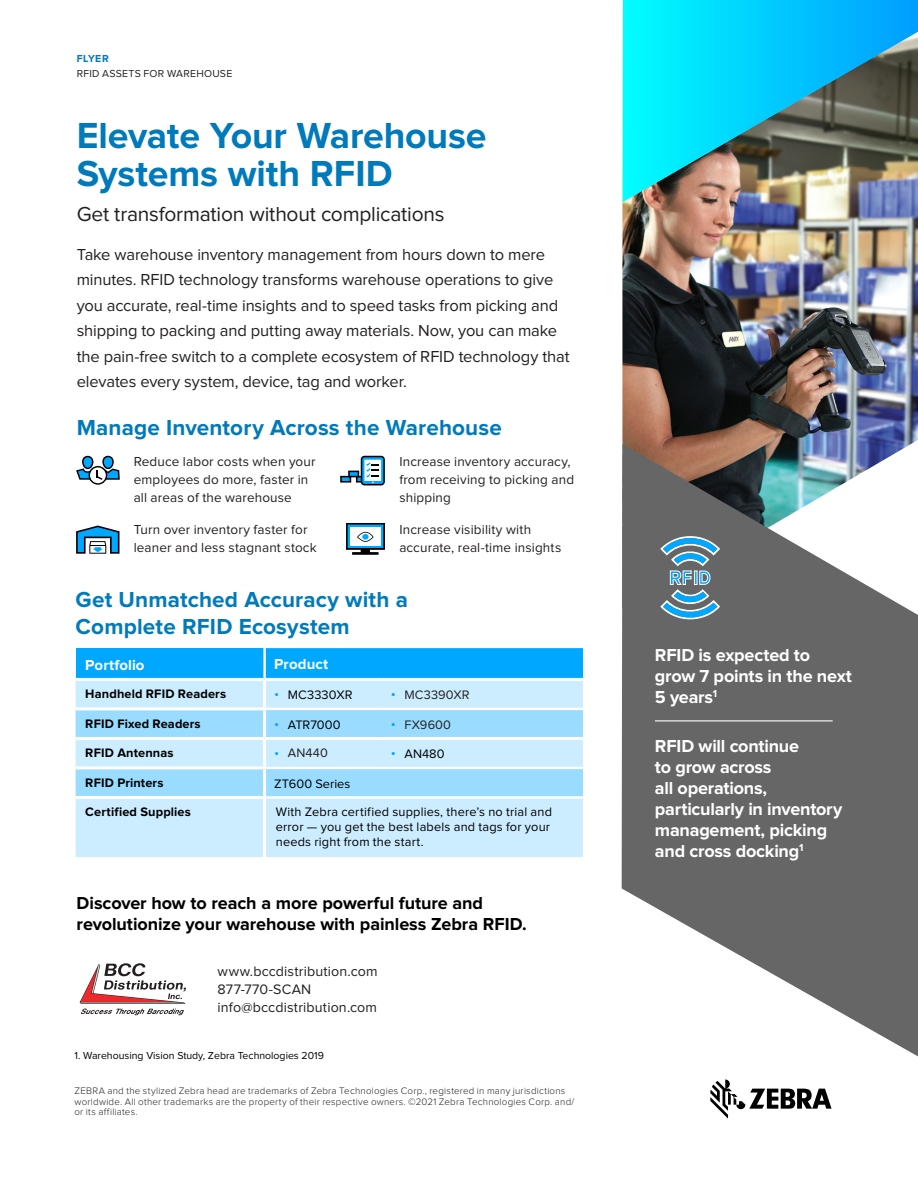
<style>
.page{position:relative;width:918px;height:1188px;background:#fff}
.page>*{position:absolute;margin:0;border:0;box-sizing:border-box;transform-origin:0 0}
.Heading-2-Cover{font:700 37.5px/37.5px "Proxima Nova";letter-spacing:-.005em;color:#007aba}
.Body{font:700 22.5px/27px "Proxima Nova";letter-spacing:.005em;color:#007aba}
.Subhead-1{font:21px "Proxima Nova";letter-spacing:-.01em;color:#231f20}
.Sidebar_Subhead{font:700 18px/21px "Proxima Nova";letter-spacing:-.015em;color:#fff}
.Body-2{font:700 18px/21px "Proxima Nova";letter-spacing:-.005em;color:#000}
.Introduction-Body_be{font:16.5px/25.5px "Proxima Nova";letter-spacing:-.01em;color:#231f20}
.Heading-Table{font:700 15px "Proxima Nova";letter-spacing:.005em;color:#fff}
.Bullets{font:14.25px "Proxima Nova";letter-spacing:.01em;color:#231f20}
.Body-3{font:13.5px/18px "Proxima Nova";letter-spacing:.01em;color:#231f20}
.Body-4{font:12.75px/15px "Proxima Nova";letter-spacing:.015em;color:#000}
.Body-5{font:700 12.75px "Proxima Nova";letter-spacing:.01em;color:#000}
.t1{font:12.75px "Proxima Nova";letter-spacing:.01em;color:#231f20}
.t2{font:10.5px "Proxima Nova";color:#000}
.t3{font:10.5px "Proxima Nova";letter-spacing:.025em;color:#231f20}
.Collateral_Type{font:700 10.5px "Proxima Nova";letter-spacing:.05em;color:#007aba}
.Legal-NALA{font:300 9.75px/10.5px "Proxima Nova";letter-spacing:.025em;color:#231f20}
.s1{font-size:14.25px;color:#00a7ff}
</style>
<div class="page">
<img style="left:622px;top:31px;width:296px;height:413px">
<svg style="left:623px;top:0;width:295px;height:202px;background:#32acbd"></svg>
<svg style="left:622px;top:444px;width:296px;height:612px;fill:#666"></svg>
<svg style="left:660px;top:532px;width:60px;height:92px;background:#6b8ea0"></svg>
<div style="left:76px;top:648px;width:189px;height:31px;background:#00a7ff"></div>
<div style="left:266px;top:648px;width:317px;height:30px;background:#00a7ff"></div>
<div style="left:76px;top:681px;width:507px;height:176px;background:#ccedff"></div>
<svg style="left:76px;top:710px;width:507px;height:86px;background:#aae1ff"></svg>
<hr style="left:263px;top:648px;width:3px;height:30px;background:#fff">
<hr style="left:266px;top:708px;width:115px;height:2px;background:#fff">
<hr style="left:381px;top:708px;width:202px;height:2px;background:#fff">
<hr style="left:266px;top:767px;width:115px;height:2px;background:#fff">
<hr style="left:381px;top:767px;width:202px;height:2px;background:#fff">
<hr style="left:266px;top:796px;width:115px;height:3px;background:#fff">
<hr style="left:381px;top:796px;width:202px;height:3px;background:#fff">
<hr style="left:263px;top:681px;width:3px;height:26px;background:#fff">
<hr style="left:76px;top:707px;width:190px;height:3px;background:#fff">
<hr style="left:263px;top:710px;width:3px;height:27px;background:#fff">
<hr style="left:263px;top:740px;width:3px;height:26px;background:#fff">
<hr style="left:76px;top:766px;width:190px;height:3px;background:#fff">
<hr style="left:263px;top:769px;width:3px;height:27px;background:#fff">
<hr style="left:76px;top:796px;width:190px;height:3px;background:#fff">
<hr style="left:263px;top:799px;width:3px;height:58px;background:#fff">
<hr style="left:76px;top:737px;width:189px;height:3px;background:#fff">
<hr style="left:265px;top:737px;width:116px;height:3px;background:#fff">
<hr style="left:381px;top:737px;width:202px;height:3px;background:#fff">
<hr style="left:76px;top:678px;width:189px;height:3px;background:#fff">
<svg style="left:340px;top:456px;width:45px;height:29px"></svg>
<svg style="left:346px;top:523px;width:39px;height:32px"></svg>
<div style="left:362px;top:534px;width:7px;height:6px;background:#00a7ff;border-radius:50%"></div>
<svg style="left:76px;top:456px;width:44px;height:29px"></svg>
<svg style="left:76px;top:526px;width:43px;height:28px"></svg>
<hr style="left:655px;top:720px;width:178px;height:1px;background:#fff">
<svg style="left:710px;top:1079px;width:122px;height:40px"></svg>
<svg style="left:80px;top:963px;width:106px;height:52px"></svg>
<p class="Collateral_Type" style="left:77px;top:53px;width:34px">FLYER</p>
<p class="t3" style="left:77px;top:67px;width:157px">RFID ASSETS FOR WAREHOUSE</p>
<p class="Heading-2-Cover" style="left:77px;top:118px;width:411px">Elevate Your Warehouse<br>Systems with RFID</p>
<p class="Subhead-1" style="left:77px;top:202px;width:369px">Get transformation without complications</p>
<p class="Introduction-Body_be" style="left:77px;top:242px;width:494px">Take warehouse inventory management from hours down to mere minutes. RFID technology transforms warehouse operations to give you accurate, real-time insights and to speed tasks from picking and shipping to packing and putting away materials. Now, you can make the pain-free switch to a complete ecosystem of RFID technology that elevates every system, device, tag and worker.</p>
<p class="Body" style="left:77px;top:414px;width:427px">Manage Inventory Across the Warehouse</p>
<p class="Body-3" style="left:134px;top:453px;width:183px">Reduce labor costs when your employees do more, faster in all areas of the warehouse</p>
<p class="Body-3" style="left:134px;top:521px;width:185px">Turn over inventory faster for leaner and less stagnant stock</p>
<p class="Body-3" style="left:399px;top:453px;width:176px">Increase inventory accuracy, from receiving to picking and shipping</p>
<p class="Body-3" style="left:399px;top:521px;width:163px">Increase visibility with accurate, real-time insights</p>
<p class="Body" style="left:76px;top:587px;width:334px">Get Unmatched Accuracy with a<br>Complete RFID Ecosystem</p>
<p class="Heading-Table" style="left:85px;top:656px;width:61px">Portfolio</p>
<p class="Heading-Table" style="left:274px;top:655px;width:56px">Product</p>
<p class="Body-5" style="left:85px;top:687px;width:142px">Handheld RFID Readers</p>
<p class="Body-4" style="left:274px;top:688px;width:80px"><span class="s1">•</span> MC3330XR</p>
<p class="t1" style="left:391px;top:688px;width:80px"><span class="s1">•</span> MC3390XR</p>
<p class="Body-5" style="left:85px;top:716px;width:117px">RFID Fixed Readers</p>
<p class="Body-4" style="left:274px;top:717px;width:68px"><span class="s1">•</span> ATR7000</p>
<p class="t1" style="left:391px;top:717px;width:62px"><span class="s1">•</span> FX9600</p>
<p class="Body-5" style="left:85px;top:746px;width:90px">RFID Antennas</p>
<p class="t1" style="left:274px;top:746px;width:55px"><span class="s1">•</span> AN440</p>
<p class="Body-4" style="left:391px;top:747px;width:55px"><span class="s1">•</span> AN480</p>
<p class="Body-5" style="left:85px;top:775px;width:80px">RFID Printers</p>
<p class="Body-4" style="left:274px;top:776px;width:78px">ZT600 Series</p>
<p class="Body-5" style="left:85px;top:805px;width:107px">Certified Supplies</p>
<p class="Body-4" style="left:276px;top:805px;width:278px">With Zebra certified supplies, there’s no trial and error — you get the best labels and tags for your needs right from the start.</p>
<p class="Body-2" style="left:77px;top:893px;width:452px">Discover how to reach a more powerful future and revolutionize your warehouse with painless Zebra RFID.</p>
<p class="Bullets" style="left:218px;top:964px;width:161px">www.bccdistribution.com</p>
<p class="Bullets" style="left:218px;top:982px;width:95px">877-770-SCAN</p>
<p class="Bullets" style="left:218px;top:999px;width:161px">info@bccdistribution.com</p>
<p class="t2" style="left:75px;top:1050px;width:251px">1. Warehousing Vision Study, Zebra Technologies 2019</p>
<p class="Legal-NALA" style="left:75px;top:1086px;width:501px">ZEBRA and the stylized Zebra head are trademarks of Zebra Technologies Corp., registered in many jurisdictions worldwide. All other trademarks are the property of their respective owners. ©2021 Zebra Technologies Corp. and/ or its affiliates.</p>
<p class="Sidebar_Subhead" style="left:655px;top:645px;width:199px">RFID is expected to grow 7 points in the next<br>5 years<sup>1</sup></p>
<p class="Sidebar_Subhead" style="left:655px;top:736px;width:189px">RFID will continue<br>to grow across<br>all operations, particularly in inventory management, picking and cross docking<sup>1</sup></p>
</div>
